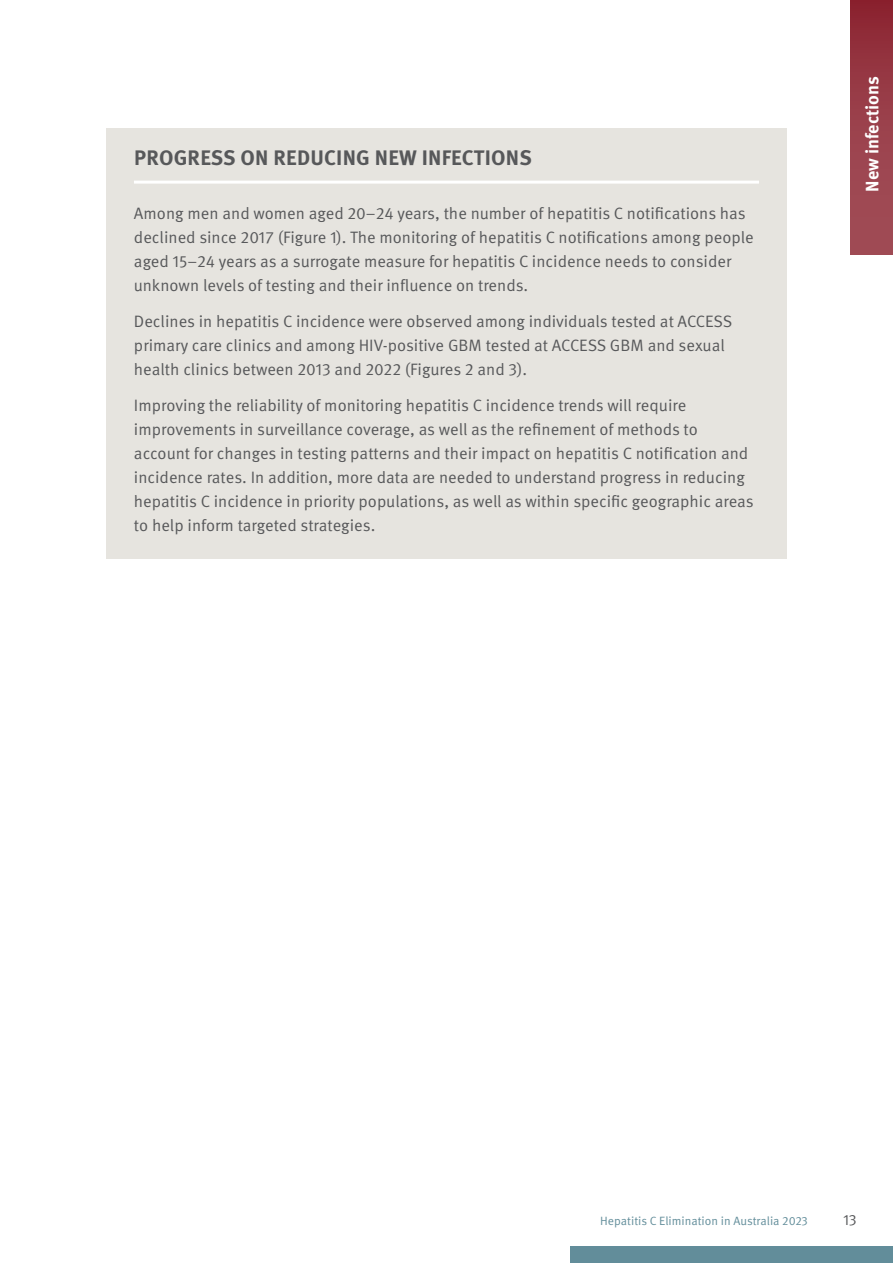
<style>
.page{position:relative;width:893px;height:1263px;background:#fff}
.page>*{position:absolute;margin:0;border:0;box-sizing:border-box;transform-origin:0 0}
.t1{font:700 21px "Meta OT";letter-spacing:.01em;color:#57585a}
.t2{font:700 18px "Meta OT";color:#fff}
.t3{font:16.5px/24px "Meta OT Norm";color:#57585a}
.t4{font:15px "Meta OT Norm";color:#57585a}
.t5{font:12px "Meta OT Norm";color:#628d9a}
</style>
<div class="page">
<div style="left:850px;top:0;width:43px;height:255px;background:linear-gradient(to bottom,#8e2935,#a3525b)"></div>
<div style="left:106px;top:128px;width:681px;height:430px;background:#e6e4df"></div>
<hr style="left:134px;top:181px;width:625px;height:3px;background:#fff">
<div style="left:570px;top:1246px;width:323px;height:17px;background:#628d9a"></div>
<p class="t1" style="left:134px;top:146px;width:399px">PROGRESS ON REDUCING NEW INFECTIONS</p>
<p class="t3" style="left:134px;top:202px;width:621px">Among men and women aged 20–24 years, the number of hepatitis C notifications has declined since 2017 (Figure 1). The monitoring of hepatitis C notifications among people aged 15–24 years as a surrogate measure for hepatitis C incidence needs to consider unknown levels of testing and their influence on trends.</p>
<p class="t3" style="left:134px;top:310px;width:600px">Declines in hepatitis C incidence were observed among individuals tested at ACCESS primary care clinics and among HIV‑positive GBM tested at ACCESS GBM and sexual health clinics between 2013 and 2022 (Figures 2 and 3).</p>
<p class="t3" style="left:134px;top:394px;width:621px">Improving the reliability of monitoring hepatitis C incidence trends will require improvements in surveillance coverage, as well as the refinement of methods to account for changes in testing patterns and their impact on hepatitis C notification and incidence rates. In addition, more data are needed to understand progress in reducing hepatitis C incidence in priority populations, as well as within specific geographic areas to help inform targeted strategies.</p>
<p class="t2" style="left:861px;top:192px;width:117px;rotate:-90deg">New infections</p>
<p class="t5" style="left:600px;top:1213px;width:209px">Hepatitis C Elimination in Australia 2023</p>
<p class="t4" style="left:843px;top:1211px;width:15px">13</p>
</div>
